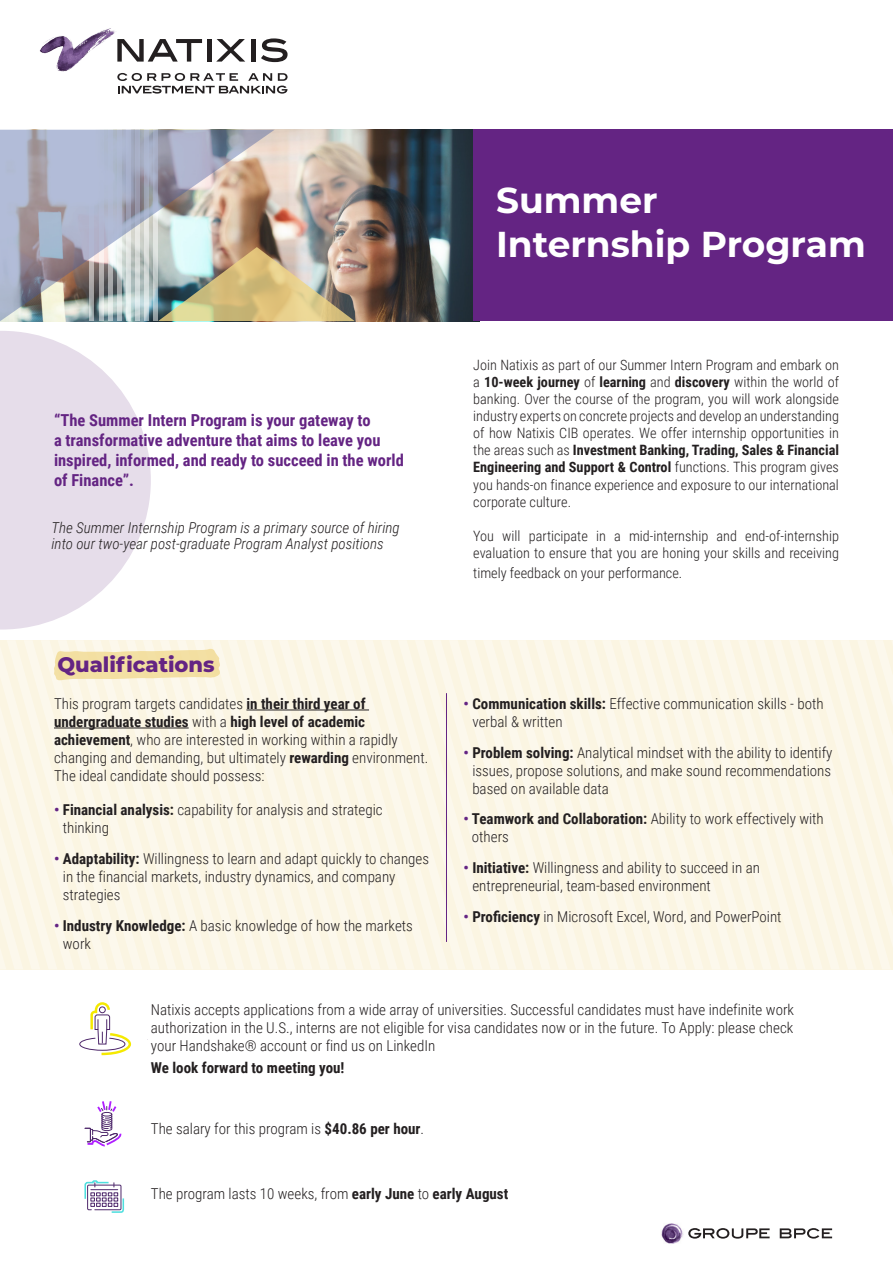
<style>
.page{position:relative;width:893px;height:1263px;background:#fff}
.page>*{position:absolute;margin:0;border:0;box-sizing:border-box;transform-origin:0 0}
.t1{font:700 36px "Montserrat";color:#fff}
.t2{font:800 21px "Montserrat";color:#642483}
.t3{font:700 16.5px/19.8px "Roboto Condensed";color:#642483}
.t4{font:300 15px/18px "Roboto Condensed";color:#231f20}
.t5{font:italic 300 15px/16.5px "Roboto Condensed";color:#231f20}
.t6{font:700 15px "Roboto Condensed";color:#231f20}
.t7{font:300 14.25px/17.1px "Roboto Condensed";color:#231f20;text-align:justify}
.s1{font-weight:700}
.s2{font-weight:700;color:#642483}
</style>
<div class="page">
<svg style="left:0;top:331px;width:151px;height:298px"></svg>
<svg style="left:121px;top:39px;width:81px;height:23px"></svg>
<hr style="left:207px;top:39px;width:4px;height:23px;background:#231f20">
<svg style="left:216px;top:39px;width:29px;height:23px"></svg>
<hr style="left:251px;top:39px;width:4px;height:23px;background:#231f20">
<svg style="left:261px;top:38px;width:27px;height:24px"></svg>
<img style="left:39px;top:28px;width:82px;height:44px">
<svg style="left:117px;top:73px;width:171px;height:21px"></svg>
<img style="left:661px;top:1223px;width:23px;height:21px">
<svg style="left:688px;top:1228px;width:82px;height:10px"></svg>
<svg style="left:780px;top:1228px;width:52px;height:10px"></svg>
<img style="left:275px;top:130px;width:198px;height:191px">
<div style="left:473px;top:130px;width:420px;height:191px;background:#642483"></div>
<svg style="left:79px;top:1002px;width:53px;height:54px"></svg>
<svg style="left:84px;top:1180px;width:41px;height:33px"></svg>
<svg style="left:84px;top:1101px;width:38px;height:46px"></svg>
<div style="left:0;top:640px;width:893px;height:329px;background:#fbf7e7"></div>
<img style="left:275px;top:247px;width:80px;height:74px">
<img style="left:0;top:130px;width:275px;height:191px">
<p class="t1" style="left:496px;top:175px;width:163px">Summer</p>
<p class="t1" style="left:496px;top:218px;width:371px">Internship Program</p>
<p class="t3" style="left:54px;top:410px;width:351px">“The Summer Intern Program is your gateway to<br>a transformative adventure that aims to leave you inspired, informed, and ready to succeed in the world of Finance”.</p>
<p class="t5" style="left:51px;top:519px;width:350px">The Summer Internship Program is a primary source of hiring into our two-year post-graduate Program Analyst positions</p>
<p class="t2" style="left:57px;top:649px;width:159px">Qualifications</p>
<p class="t4" style="left:54px;top:694px;width:376px">This program targets candidates <span class="s1">in their third year of undergraduate studies</span> with a <span class="s1">high level of academic achievement</span>, who are interested in working within a rapidly changing and demanding, but ultimately <span class="s1">rewarding</span> environment.<br>The ideal candidate should possess:</p>
<p class="t4" style="left:63px;top:800px;width:321px;text-indent:-9px"><span class="s2">•</span> <span class="s1">Financial analysis:</span> capability for analysis and strategic thinking</p>
<p class="t4" style="left:63px;top:849px;width:368px;text-indent:-9px"><span class="s2">•</span> <span class="s1">Adaptability:</span> Willingness to learn and adapt quickly to changes in the financial markets, industry dynamics, and company strategies</p>
<p class="t4" style="left:63px;top:916px;width:352px;text-indent:-9px"><span class="s2">•</span> <span class="s1">Industry Knowledge:</span> A basic knowledge of how the markets work</p>
<p class="t7" style="left:473px;top:356px;width:367px">Join Natixis as part of our Summer Intern Program and embark on a <span class="s1">10-week journey</span> of <span class="s1">learning</span> and <span class="s1">discovery</span> within the world of banking. Over the course of the program, you will work alongside industry experts on concrete projects and develop an understanding of how Natixis CIB operates. We offer internship opportunities in the areas such as <span class="s1">Investment Banking, Trading, Sales &amp; Financial Engineering and Support &amp; Control</span> functions. This program gives you hands-on finance experience and exposure to our international corporate culture.</p>
<p class="t7" style="left:473px;top:527px;width:367px">You will participate in a mid-internship and end-of-internship evaluation to ensure that you are honing your skills and receiving</p>
<p class="t7" style="left:473px;top:564px;width:211px">timely feedback on your performance.</p>
<p class="t4" style="left:472px;top:694px;width:353px;text-indent:-9px"><span class="s2">•</span> <span class="s1">Communication skills:</span> Effective communication skills - both verbal &amp; written</p>
<p class="t4" style="left:472px;top:743px;width:362px;text-align:justify;text-indent:-9px"><span class="s2">•</span> <span class="s1">Problem solving:</span> Analytical mindset with the ability to identify issues, propose solutions, and make sound recommendations based on available data</p>
<p class="t4" style="left:472px;top:809px;width:353px;text-indent:-8px"><span class="s2">•</span> <span class="s1">Teamwork and Collaboration:</span> Ability to work effectively with others</p>
<p class="t4" style="left:472px;top:858px;width:289px;text-indent:-9px"><span class="s2">•</span> <span class="s1">Initiative:</span> Willingness and ability to succeed in an entrepreneurial, team-based environment</p>
<p class="t4" style="left:463px;top:907px;width:320px"><span class="s2">•</span> <span class="s1">Proficiency</span> in Microsoft Excel, Word, and PowerPoint</p>
<p class="t4" style="left:151px;top:1000px;width:645px;text-align:justify">Natixis accepts applications from a wide array of universities. Successful candidates must have indefinite work authorization in the U.S., interns are not eligible for visa candidates now or in the future. To Apply: please check your Handshake® account or find us on LinkedIn</p>
<p class="t6" style="left:151px;top:1057px;width:195px">We look forward to meeting you!</p>
<p class="t4" style="left:151px;top:1119px;width:275px">The salary for this program is <span class="s1">$40.86 per hour</span>.</p>
<p class="t4" style="left:151px;top:1184px;width:359px">The program lasts 10 weeks, from <span class="s1">early June</span> to <span class="s1">early August</span></p>
</div>
